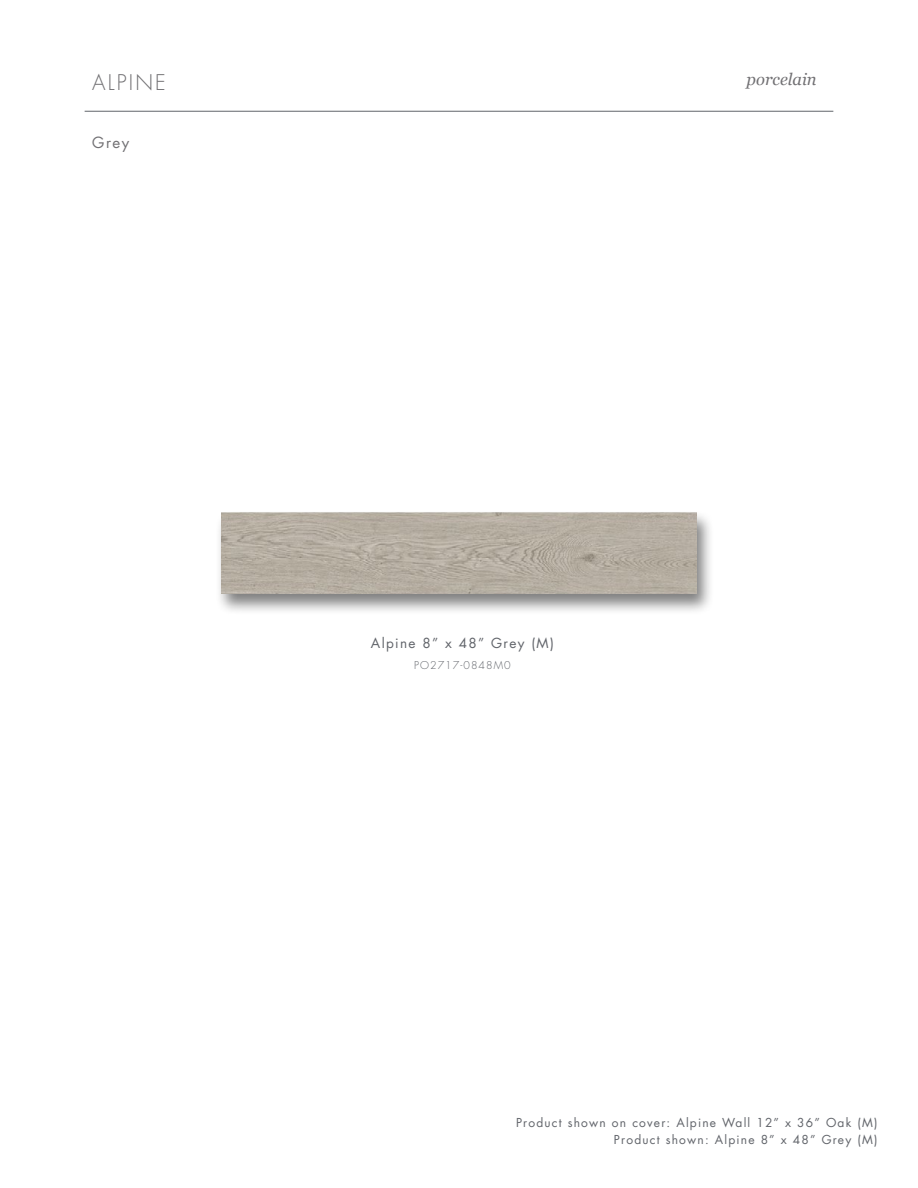
<style>
.page{position:relative;width:918px;height:1188px;background:#fff}
.page>*{position:absolute;margin:0;border:0;box-sizing:border-box;transform-origin:0 0}
.t1{font:300 21px "Futura LT";letter-spacing:.1em;color:#717073}
.t2{font:italic 16.5px "Georgia";color:#717073}
.t3{font:15px "Futura LT";color:#717073}
.t4{font:13.5px "Futura LT";letter-spacing:.1em;color:#61646a}
.t5{font:12px/16.5px "Futura LT";letter-spacing:.1em;color:#61646a;text-align:right}
.t6{font:300 10.5px "Futura LT";letter-spacing:.1em;color:#61646a}
</style>
<div class="page">
<hr style="left:85px;top:111px;width:748px;height:1px;background:#61646a">
<div style="left:215px;top:511px;width:499px;height:104px;background:#000;opacity:.5"></div>
<img style="left:221px;top:513px;width:476px;height:80px">
<h1 class="t1" style="left:92px;top:69px;width:75px">ALPINE</h1>
<h2 class="t2" style="left:747px;top:68px;width:72px">porcelain</h2>
<p class="t3" style="left:92px;top:133px;width:39px">Grey</p>
<p class="t4" style="left:371px;top:634px;width:184px">Alpine 8” x 48” Grey (M)</p>
<p class="t6" style="left:414px;top:658px;width:98px">PO2717-0848M0</p>
<p class="t5" style="left:516px;top:1115px;width:363px">Product shown on cover: Alpine Wall 12” x 36” Oak (M)<br>Product shown: Alpine 8” x 48” Grey (M)</p>
</div>
